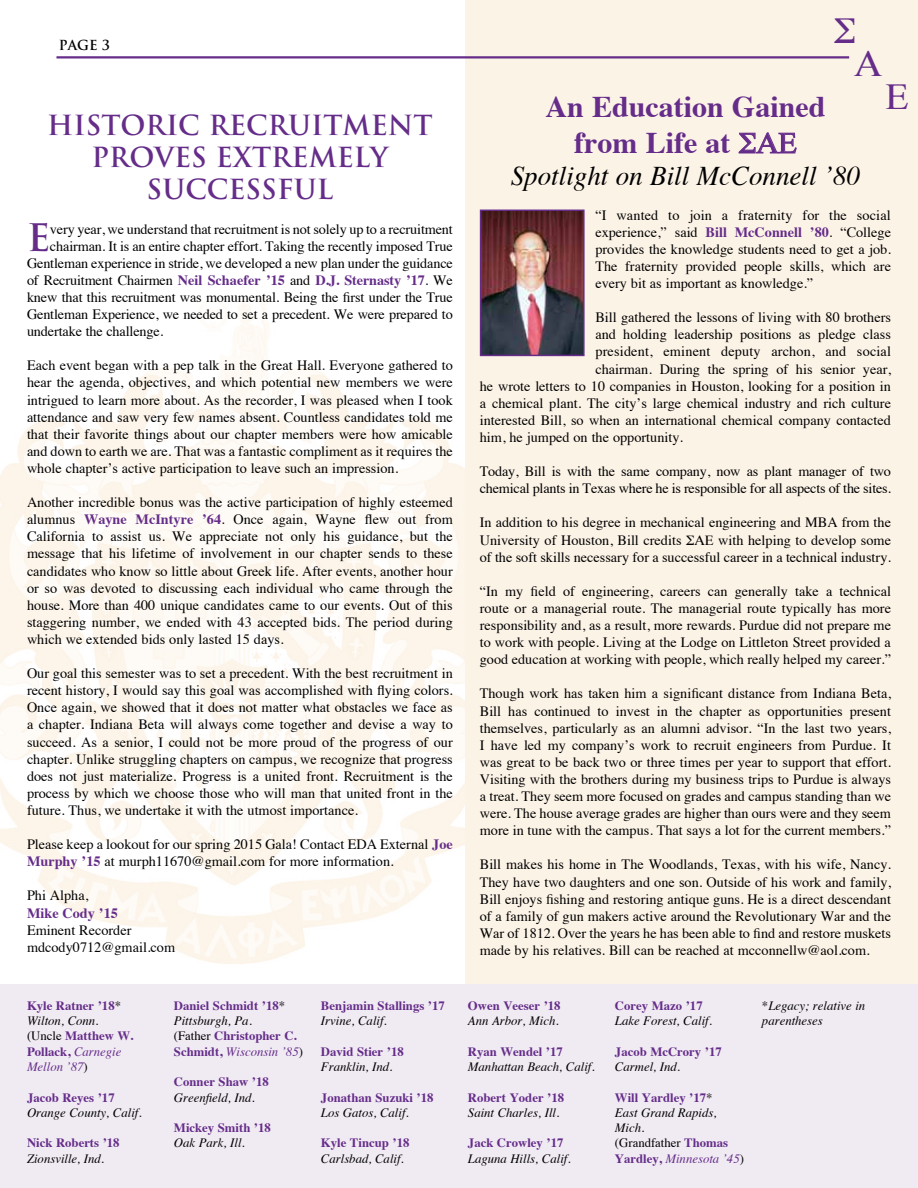
<style>
.page{position:relative;width:918px;height:1188px;background:#fff}
.page>*{position:absolute;margin:0;border:0;box-sizing:border-box;transform-origin:0 0}
.t1{font:700 36.9px "Trajan";color:#652d89}
.t2{font:700 30px/36px "Times";color:#652d89}
.t3{font:700 27px/32.4px "Trajan";color:#652d89;text-align:center}
.t4{font:italic 27px "Times";color:#000}
.t5{font:14.25px/17.1px "Times";color:#000;text-align:justify}
.t6{font:700 14.25px "Times";color:#652d89}
.t7{font:700 13.5px "Trajan";color:#000}
.t8{font:700 12.75px/15.3px "Times";color:#652d89}
.t9{font:italic 12.75px/15.3px "Times";color:#000}
.s1{font-weight:400;color:#000}
.s2{font-weight:700;color:#652d89}
.s3{font-weight:400;font-style:italic;color:#000}
.s4{font-weight:400;font-style:italic}
.s5{font-style:normal}
</style>
<div class="page">
<img style="left:0;top:296px;width:466px;height:667px">
<div style="left:466px;top:0;width:452px;height:985px;background:#fcf3e7"></div>
<div style="left:0;top:985px;width:918px;height:203px;background:#f0eaf3"></div>
<hr style="left:56px;top:56px;width:793px;height:2px;background:#652d89">
<img style="left:483px;top:213px;width:99px;height:140px">
<div style="left:480px;top:210px;width:105px;height:146px;border:2px solid #652d89"></div>
<svg style="left:739px;top:132px;width:58px;height:22px"></svg>
<p class="t7" style="left:59px;top:37px;width:53px">PAGE 3</p>
<h3 class="t3" style="left:47px;top:109px;width:387px">HISTORIC RECRUITMENT<br>PROVES EXTREMELY<br>SUCCESSFUL</h3>
<h1 class="t1" style="left:27px;top:214px;width:25px">E</h1>
<p class="t5" style="left:50px;top:219px;width:404px">very year, we understand that recruitment is not solely up to a recruitment</p>
<p class="t5" style="left:50px;top:236px;width:404px">chairman. It is an entire chapter effort. Taking the recently imposed True</p>
<p class="t5" style="left:27px;top:253px;width:427px">Gentleman experience in stride, we developed a new plan under the guidance</p>
<p class="t6" style="left:27px;top:266px;width:427px"><span class="s1">of Recruitment Chairmen</span> Neil Schaefer ’15 <span class="s1">and</span> D.J. Sternasty ’17<span class="s1">. We</span></p>
<p class="t5" style="left:27px;top:287px;width:427px">knew that this recruitment was monumental. Being the first under the True</p>
<p class="t5" style="left:27px;top:305px;width:427px">Gentleman Experience, we needed to set a precedent. We were prepared to</p>
<p class="t5" style="left:27px;top:322px;width:138px">undertake the challenge.</p>
<p class="t5" style="left:27px;top:356px;width:427px">Each event began with a pep talk in the Great Hall. Everyone gathered to hear the agenda, objectives, and which potential new members we were intrigued to learn more about. As the recorder, I was pleased when I took attendance and saw very few names absent. Countless candidates told me that their favorite things about our chapter members were how amicable and down to earth we are. That was a fantastic compliment as it requires the whole chapter’s active participation to leave such an impression.</p>
<p class="t5" style="left:27px;top:493px;width:427px">Another incredible bonus was the active participation of highly esteemed alumnus <span class="s2">Wayne McIntyre ’64</span>. Once again, Wayne flew out from California to assist us. We appreciate not only his guidance, but the message that his lifetime of involvement in our chapter sends to these candidates who know so little about Greek life. After events, another hour or so was devoted to discussing each individual who came through the house. More than 400 unique candidates came to our events. Out of this staggering number, we ended with 43 accepted bids. The period during which we extended bids only lasted 15 days.</p>
<p class="t5" style="left:27px;top:664px;width:427px">Our goal this semester was to set a precedent. With the best recruitment in recent history, I would say this goal was accomplished with flying colors.<br>Once again, we showed that it does not matter what obstacles we face as a chapter. Indiana Beta will always come together and devise a way to succeed. As a senior, I could not be more proud of the progress of our chapter. Unlike struggling chapters on campus, we recognize that progress does not just materialize. Progress is a united front. Recruitment is the process by which we choose those who will man that united front in the future. Thus, we undertake it with the utmost importance.</p>
<p class="t5" style="left:27px;top:835px;width:427px">Please keep a lookout for our spring 2015 Gala! Contact EDA External <span class="s2">Joe<br>Murphy ’15</span> at murph11670@gmail.com for more information.</p>
<p class="t5" style="left:27px;top:886px;width:63px">Phi Alpha,</p>
<p class="t6" style="left:27px;top:899px;width:92px">Mike Cody ’15</p>
<p class="t5" style="left:27px;top:920px;width:150px">Eminent Recorder mdcody0712@gmail.com</p>
<h2 class="t2" style="left:574px;top:86px;width:253px;text-indent:-29px">An Education Gained from Life at</h2>
<h3 class="t4" style="left:511px;top:153px;width:351px">Spotlight on Bill McConnell ’80</h3>
<p class="t5" style="left:595px;top:205px;width:297px">“I wanted to join a fraternity for the social experience,” said <span class="s2">Bill McConnell ’80</span>. “College provides the knowledge students need to get a job.<br>The fraternity provided people skills, which are every bit as important as knowledge.”</p>
<p class="t5" style="left:595px;top:308px;width:297px">Bill gathered the lessons of living with 80 brothers</p>
<p class="t5" style="left:595px;top:325px;width:297px">and holding leadership positions as pledge class</p>
<p class="t5" style="left:595px;top:342px;width:297px">president, eminent deputy archon, and social</p>
<p class="t5" style="left:595px;top:359px;width:297px">chairman. During the spring of his senior year,</p>
<p class="t5" style="left:480px;top:376px;width:413px">he wrote letters to 10 companies in Houston, looking for a position in</p>
<p class="t5" style="left:480px;top:393px;width:413px">a chemical plant. The city’s large chemical industry and rich culture</p>
<p class="t5" style="left:480px;top:410px;width:413px">interested Bill, so when an international chemical company contacted</p>
<p class="t5" style="left:480px;top:427px;width:205px">him, he jumped on the opportunity.</p>
<p class="t5" style="left:480px;top:462px;width:413px">Today, Bill is with the same company, now as plant manager of two chemical plants in Texas where he is responsible for all aspects of the sites.</p>
<p class="t5" style="left:480px;top:513px;width:413px">In addition to his degree in mechanical engineering and MBA from the<br>University of Houston, Bill credits</p>
<p class="t5" style="left:480px;top:530px;width:413px;text-align:right">with helping to develop some<br>of the soft skills necessary for a successful career in a technical industry.</p>
<p class="t5" style="left:480px;top:581px;width:413px">“In my field of engineering, careers can generally take a technical route or a managerial route. The managerial route typically has more responsibility and, as a result, more rewards. Purdue did not prepare me to work with people. Living at the Lodge on Littleton Street provided a good education at working with people, which really helped my career.”</p>
<p class="t5" style="left:480px;top:684px;width:413px">Though work has taken him a significant distance from Indiana Beta, Bill has continued to invest in the chapter as opportunities present themselves, particularly as an alumni advisor. “In the last two years, I have led my company’s work to recruit engineers from Purdue. It was great to be back two or three times per year to support that effort.<br>Visiting with the brothers during my business trips to Purdue is always a treat. They seem more focused on grades and campus standing than we were. The house average grades are higher than ours were and they seem more in tune with the campus. That says a lot for the current members.”</p>
<p class="t5" style="left:480px;top:855px;width:413px">Bill makes his home in The Woodlands, Texas, with his wife, Nancy.<br>They have two daughters and one son. Outside of his work and family, Bill enjoys fishing and restoring antique guns. He is a direct descendant of a family of gun makers active around the Revolutionary War and the War of 1812. Over the years he has been able to find and restore muskets made by his relatives. Bill can be reached at mcconnellw@aol.com.</p>
<p class="t8" style="left:27px;top:996px;width:108px">Kyle Ratner ’18<span class="s1">*<br></span><span class="s3">Wilton, Conn. </span><span class="s1">(Uncle</span> Matthew W.<br>Pollack, <span class="s4">Carnegie<br>Mellon ’87</span><span class="s1">)</span></p>
<p class="t8" style="left:27px;top:1088px;width:89px">Jacob Reyes ’17</p>
<p class="t9" style="left:27px;top:1104px;width:116px">Orange County, Calif.</p>
<p class="t8" style="left:27px;top:1134px;width:94px">Nick Roberts ’18</p>
<p class="t9" style="left:27px;top:1150px;width:79px">Zionsville, Ind.</p>
<p class="t8" style="left:174px;top:996px;width:130px">Daniel Schmidt ’18<span class="s1">*<br></span><span class="s3">Pittsburgh, Pa.<br></span><span class="s1">(Father</span> Christopher C.<br>Schmidt, <span class="s4">Wisconsin ’85</span><span class="s1">)</span></p>
<p class="t8" style="left:174px;top:1073px;width:96px">Conner Shaw ’18</p>
<p class="t9" style="left:174px;top:1089px;width:82px">Greenfield, Ind.</p>
<p class="t8" style="left:174px;top:1119px;width:98px">Mickey Smith ’18</p>
<p class="t9" style="left:174px;top:1135px;width:72px">Oak Park, Ill.</p>
<p class="t8" style="left:321px;top:996px;width:125px">Benjamin Stallings ’17</p>
<p class="t9" style="left:321px;top:1012px;width:67px">Irvine, Calif.</p>
<p class="t8" style="left:321px;top:1042px;width:84px">David Stier ’18</p>
<p class="t9" style="left:321px;top:1058px;width:73px">Franklin, Ind.</p>
<p class="t8" style="left:321px;top:1088px;width:114px">Jonathan Suzuki ’18</p>
<p class="t9" style="left:321px;top:1104px;width:89px">Los Gatos, Calif.</p>
<p class="t8" style="left:321px;top:1134px;width:90px">Kyle Tincup ’18</p>
<p class="t9" style="left:321px;top:1150px;width:84px">Carlsbad, Calif.</p>
<p class="t8" style="left:468px;top:996px;width:94px">Owen Veeser ’18</p>
<p class="t9" style="left:468px;top:1012px;width:92px">Ann Arbor, Mich.</p>
<p class="t8" style="left:468px;top:1042px;width:96px">Ryan Wendel ’17</p>
<p class="t9" style="left:468px;top:1058px;width:128px">Manhattan Beach, Calif.</p>
<p class="t8" style="left:468px;top:1088px;width:98px">Robert Yoder ’18</p>
<p class="t9" style="left:468px;top:1104px;width:93px">Saint Charles, Ill.</p>
<p class="t8" style="left:468px;top:1134px;width:97px">Jack Crowley ’17</p>
<p class="t9" style="left:468px;top:1150px;width:104px">Laguna Hills, Calif.</p>
<p class="t8" style="left:615px;top:996px;width:89px">Corey Mazo ’17</p>
<p class="t9" style="left:615px;top:1012px;width:98px">Lake Forest, Calif.</p>
<p class="t8" style="left:615px;top:1042px;width:108px">Jacob McCrory ’17</p>
<p class="t9" style="left:615px;top:1058px;width:67px">Carmel, Ind.</p>
<p class="t8" style="left:615px;top:1088px;width:131px">Will Yardley ’17<span class="s1">*<br></span><span class="s3">East Grand Rapids,<br>Mich.<br></span><span class="s1">(Grandfather</span> Thomas<br>Yardley, <span class="s4">Minnesota ’45</span><span class="s1">)</span></p>
<p class="t9" style="left:762px;top:997px;width:105px"><span class="s5">*</span>Legacy; relative in parentheses</p>
</div>
